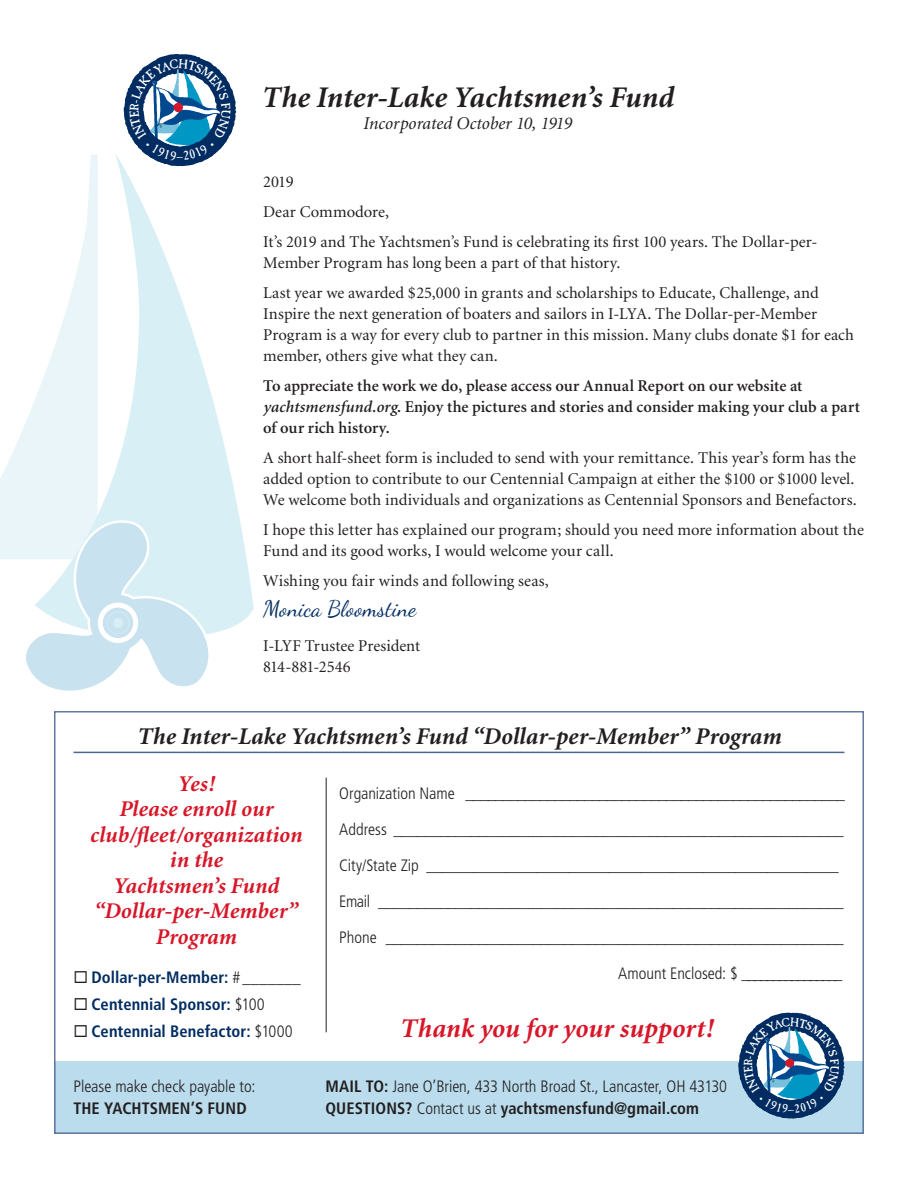
<style>
.page{position:relative;width:918px;height:1188px;background:#fff}
.page>*{position:absolute;margin:0;border:0;box-sizing:border-box;transform-origin:0 0}
.t1{font:italic 700 30px "Minion";letter-spacing:.005em;color:#231f20}
.t2{font:italic 700 27px "Minion";color:#d71729}
.t3{font:italic 700 24px "Minion";letter-spacing:.005em;color:#231f20}
.t4{font:italic 700 22.5px/25.5px "Minion";letter-spacing:.005em;color:#d71729;text-align:center}
.t5{font:22.5px "Dancing Script OT";letter-spacing:.005em;color:#002c62}
.t6{font:italic 18px "Minion";color:#231f20}
.t7{font:16.5px/21px "Minion";color:#231f20}
.t8{font:300 condensed 16.5px "Frutiger LT Std";letter-spacing:-.005em;color:#231f20}
.t9{font:600 16.5px/21px "Minion";color:#231f20}
.t10{font:700 condensed 16.5px "Frutiger LT Std";letter-spacing:.005em;color:#002c62}
.t11{font:700 condensed 16.5px "Frutiger LT Std";letter-spacing:.005em;color:#231f20}
.s1{font-style:italic}
.s2{color:#231f20}
.s3{font-weight:300;color:#231f20}
.s4{font-weight:700}
.s5{font-weight:300}
</style>
<div class="page">
<svg style="left:236px;top:501px;width:18px;height:124px;fill:#d9eff6"></svg>
<hr style="left:74px;top:752px;width:770px;height:1px;background:#4e6693">
<div style="left:56px;top:1061px;width:807px;height:72px;background:#badcec"></div>
<hr style="left:326px;top:778px;width:1px;height:254px;background:#231f20">
<svg style="left:0;top:54px;width:236px;height:637px"></svg>
<svg style="left:738px;top:1013px;width:106px;height:106px"></svg>
<h1 class="t1" style="left:261px;top:83px;width:413px">The Inter-Lake Yachtsmen’s Fund</h1>
<p class="t6" style="left:363px;top:114px;width:210px">Incorporated October 10, 1919</p>
<p class="t7" style="left:263px;top:167px;width:556px;line-height:30px">2019<br>Dear Commodore,<br>It’s 2019 and The Yachtsmen’s Fund is celebrating its first 100 years. The Dollar-per-</p>
<p class="t7" style="left:263px;top:248px;width:557px;line-height:30px">Member Program has long been a part of that history.<br>Last year we awarded $25,000 in grants and scholarships to Educate, Challenge, and</p>
<p class="t7" style="left:263px;top:304px;width:592px">Inspire the next generation of boaters and sailors in I-LYA. The Dollar-per-Member<br>Program is a way for every club to partner in this mission. Many clubs donate $1 for each member, others give what they can.</p>
<p class="t9" style="left:263px;top:376px;width:598px">To appreciate the work we do, please access our Annual Report on our website at <span class="s1">yachtsmensfund.org</span>. Enjoy the pictures and stories and consider making your club a part of our rich history.</p>
<p class="t7" style="left:263px;top:448px;width:595px">A short half-sheet form is included to send with your remittance. This year’s form has the added option to contribute to our Centennial Campaign at either the $100 or $1000 level.<br>We welcome both individuals and organizations as Centennial Sponsors and Benefactors.</p>
<p class="t7" style="left:263px;top:520px;width:602px">I hope this letter has explained our program; should you need more information about the<br>Fund and its good works, I would welcome your call.</p>
<p class="t7" style="left:263px;top:571px;width:287px">Wishing you fair winds and following seas,</p>
<h3 class="t5" style="left:263px;top:595px;width:155px">Monica Bloomstine</h3>
<p class="t7" style="left:263px;top:635px;width:158px">I-LYF Trustee President<br>814-881-2546</p>
<h3 class="t3" style="left:137px;top:724px;width:645px">The Inter-Lake Yachtsmen’s Fund “Dollar-per-Member” Program</h3>
<h3 class="t4" style="left:90px;top:771px;width:214px">Yes!<br>Please enroll our club/fleet/organization in the<br>Yachtsmen’s Fund “Dollar-per-Member”<br>Program</h3>
<p class="t10" style="left:74px;top:967px;width:229px"><span class="s2">◻</span> Dollar-per-Member: <span class="s3"># _______</span></p>
<p class="t10" style="left:74px;top:994px;width:193px"><span class="s2">◻</span> Centennial Sponsor: <span class="s3">$100</span></p>
<p class="t10" style="left:74px;top:1021px;width:221px"><span class="s2">◻</span> Centennial Benefactor: <span class="s3">$1000</span></p>
<p class="t8" style="left:339px;top:784px;width:507px">Organization Name ___________________________________________________</p>
<p class="t8" style="left:339px;top:820px;width:506px">Address __________________________________________________________</p>
<p class="t8" style="left:339px;top:856px;width:501px">City/State Zip ____________________________________________________</p>
<p class="t8" style="left:339px;top:892px;width:506px">Email ____________________________________________________________</p>
<p class="t8" style="left:339px;top:928px;width:506px">Phone ___________________________________________________________</p>
<p class="t8" style="left:618px;top:964px;width:226px">Amount Enclosed: $ ________________</p>
<h2 class="t2" style="left:400px;top:1015px;width:315px">Thank you for your support!</h2>
<p class="t8" style="left:74px;top:1077px;width:183px">Please make check payable to:</p>
<p class="t8" style="left:326px;top:1077px;width:403px"><span class="s4">MAIL TO:</span> Jane O’Brien, 433 North Broad St., Lancaster, OH 43130</p>
<p class="t11" style="left:74px;top:1099px;width:175px">THE YACHTSMEN’S FUND</p>
<p class="t11" style="left:326px;top:1099px;width:375px">QUESTIONS? <span class="s5">Contact us at</span> yachtsmensfund@gmail.com</p>
</div>
